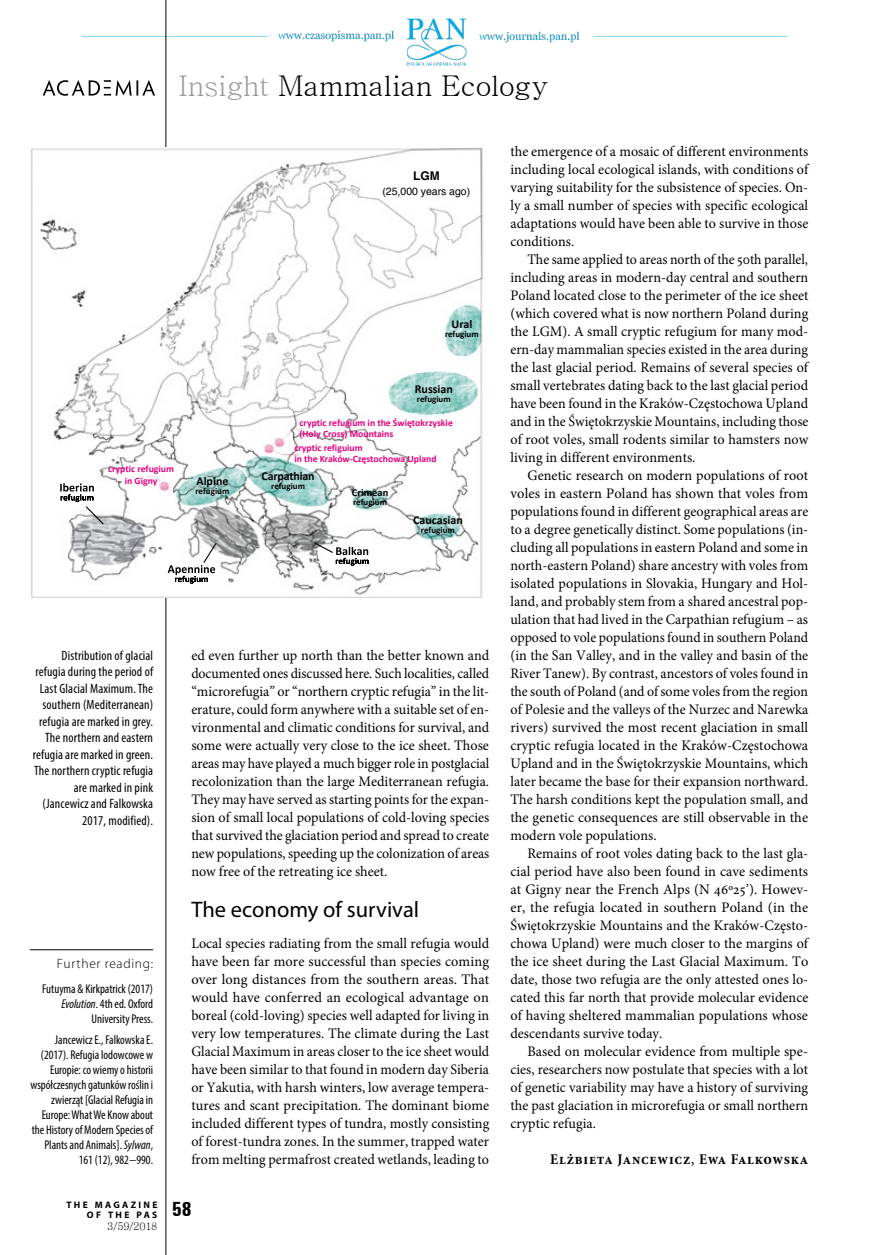
<style>
.page{position:relative;width:872px;height:1255px;background:#fff}
.page>*{position:absolute;margin:0;border:0;box-sizing:border-box;transform-origin:0 0}
.t1{font:28.5px "Batang";color:#000}
.t2{font:22.5px "Myriad Pro";color:#000}
.t3{font:700 condensed 21px "Unitus TEE";color:#000}
.t4{font:700 condensed 15px "Minion Pro";letter-spacing:.05em;color:#000}
.t5{font:14.55px/18px "Minion Pro";letter-spacing:.005em;color:#000;text-align:justify}
.t6{font:14.55px/18px "Minion Pro";letter-spacing:.005em;color:#000;text-align:justify;scale:.95 1}
.t7{font:condensed 13.5px/16.5px "Myriad Pro";letter-spacing:.01em;color:#000;text-align:right}
.t8{font:300 13.5px "Myriad Pro";letter-spacing:.05em;color:#000}
.t9{font:condensed 12.75px/15px "Myriad Pro";color:#000;text-align:right}
.t10{font:700 12px "Calibri";color:#000}
.t11{font:700 12px "Helvetica";color:#000}
.t12{font:10.5px "Helvetica";color:#000}
.t13{font:10.5px "Batang";letter-spacing:-.035em;color:#000}
.t14{font:700 10.5px "Calibri";color:#000}
.t15{font:700 9.75px/11.2px "Calibri";color:#e6007d}
.t16{font:700 9.45px/10.5px "Myriad Pro";letter-spacing:.245em;color:#000;text-align:right}
.t17{font:700 9px "Calibri";color:#000}
.s1{color:#9d9d9c}
.s2{font-style:italic}
.s3{font-family:"Minion Pro Cn Capt";font-weight:400;font-stretch:normal}
</style>
<div class="page">
<img style="left:82px;top:15px;width:706px;height:54px">
<hr style="left:166px;top:0;width:1px;height:1254px;background:#000">
<hr style="left:30px;top:949px;width:123px;height:1px;background:#000">
<img style="left:30px;top:147px;width:454px;height:450px">
<svg style="left:168px;top:541px;width:50px;height:42px"></svg>
<svg style="left:60px;top:483px;width:45px;height:42px"></svg>
<svg style="left:313px;top:541px;width:55px;height:24px"></svg>
<svg style="left:43px;top:80px;width:112px;height:16px"></svg>
<h1 class="t1" style="left:179px;top:71px;width:371px"><span class="s1">Insight</span> Mammalian Ecology</h1>
<p class="t11" style="left:413px;top:166px;width:28px">LGM</p>
<p class="t12" style="left:382px;top:183px;width:89px">(25,000 years ago)</p>
<p class="t10" style="left:451px;top:315px;width:22px">Ural</p>
<p class="t17" style="left:445px;top:328px;width:35px">refugium</p>
<p class="t10" style="left:415px;top:380px;width:40px">Russian</p>
<p class="t17" style="left:417px;top:392px;width:35px">refugium</p>
<p class="t15" style="left:108px;top:463px;width:68px;text-align:center">cryptic refugium in Gigny</p>
<p class="t15" style="left:299px;top:416px;width:155px">cryptic refugium in the Świętokrzyskie (Holy Cross) Mountains</p>
<p class="t15" style="left:294px;top:442px;width:144px">cryptic refiguium<br>in the Kraków-Częstochowa Upland</p>
<p class="t10" style="left:261px;top:467px;width:55px">Carpathian</p>
<p class="t17" style="left:271px;top:479px;width:35px">refugium</p>
<p class="t10" style="left:196px;top:472px;width:34px">Alpine</p>
<p class="t17" style="left:195px;top:484px;width:35px">refugium</p>
<p class="t14" style="left:352px;top:485px;width:38px">Crimean</p>
<p class="t17" style="left:353px;top:496px;width:35px">refugium</p>
<p class="t10" style="left:413px;top:511px;width:51px">Caucasian</p>
<p class="t17" style="left:421px;top:524px;width:35px">refugium</p>
<p class="t7" style="left:33px;top:647px;width:122px">Distribution of glacial refugia during the period of<br>Last Glacial Maximum. The southern (Mediterranean) refugia are marked in grey.<br>The northern and eastern refugia are marked in green.<br>The northern cryptic refugia are marked in pink (Jancewicz and Falkowska<br>2017, modified).</p>
<p class="t5" style="left:191px;top:646px;width:299px">ed even further up north than the better known and documented ones discussed here. Such localities, called “microrefugia” or “northern cryptic refugia” in the lit&shy;erature, could form anywhere with a suitable set of en&shy;vironmental and climatic conditions for survival, and some were actually very close to the ice sheet. Those areas may have played a much bigger role in postglacial recolonization than the large Mediterranean refugia.<br>They may have served as starting points for the expan&shy;sion of small local populations of cold-loving species that survived the glaciation period and spread to create new populations, speeding up the colonization of areas now free of the retreating ice sheet.</p>
<h2 class="t2" style="left:191px;top:895px;width:229px">The economy of survival</h2>
<p class="t5" style="left:191px;top:934px;width:299px">Local species radiating from the small refugia would have been far more successful than species coming over long distances from the southern areas. That would have conferred an ecological advantage on boreal (cold-loving) species well adapted for living in very low temperatures. The climate during the Last Glacial Maximum in areas closer to the ice sheet would have been similar to that found in modern day Siberia or Yakutia, with harsh winters, low average tempera&shy;tures and scant precipitation. The dominant biome included different types of tundra, mostly consisting of forest-tundra zones. In the summer, trapped water from melting permafrost created wetlands, leading to</p>
<p class="t8" style="left:57px;top:955px;width:98px">Further reading:</p>
<p class="t9" style="left:42px;top:980px;width:112px">Futuyma &amp; Kirkpatrick (2017)<br><span class="s2">Evolution</span>. 4th ed. Oxford<br>University Press.</p>
<p class="t9" style="left:30px;top:1032px;width:124px">Jancewicz E., Falkowska E. (2017). Refugia lodowcowe w<br>Europie: co wiemy o historii współczesnych gatunków roślin i zwierząt [Glacial Refugia in<br>Europe: What We Know about the History of Modern Species of<br>Plants and Animals]. <span class="s2">Sylwan</span>,<br>161 (12), 982−990.</p>
<p class="t16" style="left:67px;top:1198px;width:92px">THE MAGAZINE<br>OF THE PAS</p>
<p class="t13" style="left:107px;top:1221px;width:52px">3/59/2018</p>
<h3 class="t3" style="left:172px;top:1196px;width:21px">58</h3>
<p class="t5" style="left:510px;top:142px;width:299px">the emergence of a mosaic of different environments including local ecological islands, with conditions of varying suitability for the subsistence of species. On&shy;ly a small number of species with specific ecological adaptations would have been able to survive in those conditions.</p>
<p class="t6" style="left:510px;top:250px;width:315px;text-indent:17px">The same applied to areas north of the 50th parallel, including areas in modern-day central and southern Poland located close to the perimeter of the ice sheet (which covered what is now northern Poland during the LGM). A small cryptic refugium for many mod&shy;ern-day mammalian species existed in the area during the last glacial period. Remains of several species of small vertebrates dating back to the last glacial period have been found in the Kraków-Częstochowa Upland and in the Świętokrzyskie Mountains, including those of root voles, small rodents similar to hamsters now living in different environments.</p>
<p class="t5" style="left:510px;top:466px;width:299px;text-indent:17px">Genetic research on modern populations of root voles in eastern Poland has shown that voles from populations found in different geographical areas are to a degree genetically distinct. Some populations (in&shy;cluding all populations in eastern Poland and some in north-eastern Poland) share ancestry with voles from isolated populations in Slovakia, Hungary and Hol&shy;land, and probably stem from a shared ancestral pop&shy;ulation that had lived in the Carpathian refugium – as opposed to vole populations found in southern Poland (in the San Valley, and in the valley and basin of the River Tanew). By contrast, ancestors of voles found in the south of Poland (and of some voles from the region of Polesie and the valleys of the Nurzec and Narewka rivers) survived the most recent glaciation in small cryptic refugia located in the Kraków-Częstochowa Upland and in the Świętokrzyskie Mountains, which later became the base for their expansion northward.<br>The harsh conditions kept the population small, and the genetic consequences are still observable in the modern vole populations.</p>
<p class="t5" style="left:510px;top:844px;width:299px;text-indent:17px">Remains of root voles dating back to the last gla&shy;cial period have also been found in cave sediments at Gigny near the French Alps (N 46º25’). Howev&shy;er, the refugia located in southern Poland (in the Świętokrzyskie Mountains and the Kraków-Często&shy;chowa Upland) were much closer to the margins of the ice sheet during the Last Glacial Maximum. To date, those two refugia are the only attested ones lo&shy;cated this far north that provide molecular evidence of having sheltered mammalian populations whose descendants survive today.</p>
<p class="t5" style="left:510px;top:1042px;width:299px;text-indent:17px">Based on molecular evidence from multiple spe&shy;cies, researchers now postulate that species with a lot of genetic variability may have a history of surviving the past glaciation in microrefugia or small northern cryptic refugia.</p>
<p class="t4" style="left:550px;top:1148px;width:259px">Elżbieta Jancewicz<span class="s3">,</span> Ewa Falkowska</p>
</div>
